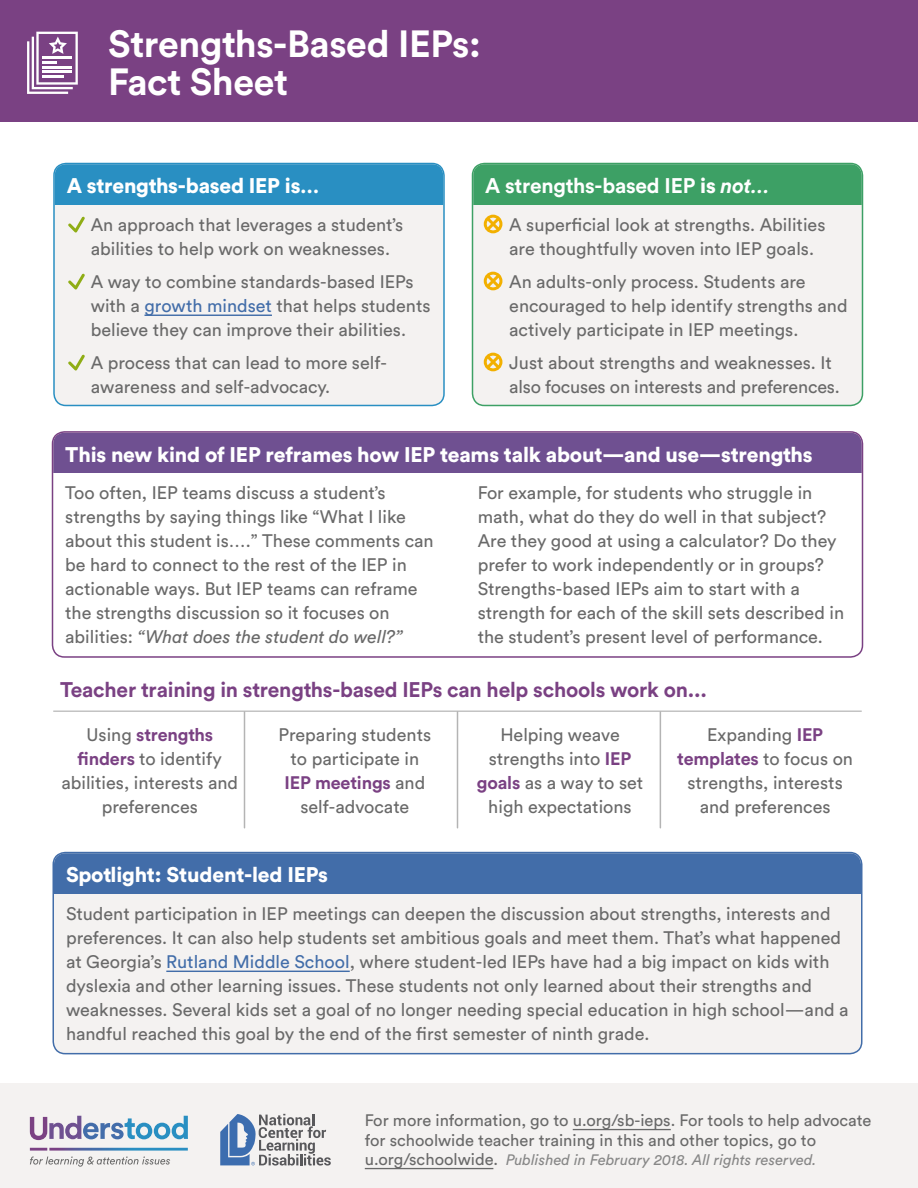
<style>
.page{position:relative;width:918px;height:1188px;background:#fff}
.page>*{position:absolute;margin:0;border:0;box-sizing:border-box;transform-origin:0 0}
.t1{font:700 37.5px/37.5px "Circular Std";letter-spacing:-.01em;color:#fff}
.t2{font:900 21px "Circular Std";letter-spacing:-.01em;color:#fff}
.t3{font:700 21px "Circular Std";letter-spacing:-.01em;color:#7a4183}
.t4{font:700 21px "Circular Std";letter-spacing:-.01em;color:#fff}
.t5{font:18px/24px "Circular Std";color:#696969}
.t6{font:16.5px/19.5px "Circular Std";color:#696969}
.t7{font:italic 15px "Circular Std";color:#878787}
.s1{color:#426da9}
.s2{font-weight:900}
.s3{font-style:italic}
.s4{font-weight:700;color:#7a4183}
.s5{font-style:normal;font-size:16.5px;color:#696969}
</style>
<div class="page">
<div style="left:0;top:0;width:918px;height:122px;background:#7a4183"></div>
<div style="left:0;top:1084px;width:918px;height:104px;background:#f4f2f1"></div>
<hr style="left:573px;top:1129px;width:98px;height:1px;background:#696969">
<hr style="left:365px;top:1168px;width:128px;height:1px;background:#696969">
<svg style="left:220px;top:1114px;width:111px;height:52px"></svg>
<svg style="left:30px;top:1148px;width:158px;height:19px"></svg>
<svg style="left:30px;top:1116px;width:158px;height:24px"></svg>
<div style="left:54px;top:164px;width:390px;height:241px;background:#f4f2f1;border-radius:12px"></div>
<div style="left:55px;top:164px;width:388px;height:41px;background:#298fc2"></div>
<hr style="left:144px;top:315px;width:128px;height:1px;background:#426da9">
<div style="left:53px;top:163px;width:392px;height:243px;border:2px solid #298fc2;border-radius:12px"></div>
<svg style="left:68px;top:217px;width:17px;height:16px"></svg>
<svg style="left:68px;top:274px;width:17px;height:16px"></svg>
<svg style="left:68px;top:355px;width:17px;height:16px"></svg>
<div style="left:472px;top:164px;width:390px;height:241px;background:#f4f2f1;border-radius:12px"></div>
<div style="left:473px;top:164px;width:389px;height:41px;background:#3da065"></div>
<div style="left:472px;top:163px;width:391px;height:243px;border:2px solid #3da065;border-radius:12px"></div>
<svg style="left:484px;top:215px;width:18px;height:18px"></svg>
<svg style="left:484px;top:272px;width:18px;height:18px"></svg>
<svg style="left:484px;top:353px;width:18px;height:18px"></svg>
<div style="left:53px;top:433px;width:809px;height:40px;background:#6f5091"></div>
<div style="left:52px;top:431px;width:811px;height:227px;border:2px solid #7a4183;border-radius:12px"></div>
<hr style="left:53px;top:710px;width:809px;height:2px;background:#c3c3c3">
<div style="left:53px;top:853px;width:809px;height:201px;background:#f4f2f1;border-radius:12px"></div>
<div style="left:54px;top:853px;width:807px;height:41px;background:#426da9"></div>
<hr style="left:166px;top:971px;width:184px;height:1px;background:#426da9">
<div style="left:52px;top:852px;width:810px;height:202px;border:2px solid #426da9;border-radius:12px"></div>
<hr style="left:660px;top:712px;width:1px;height:116px;background:#b4b4b4">
<hr style="left:457px;top:712px;width:1px;height:116px;background:#b4b4b4">
<hr style="left:244px;top:712px;width:1px;height:116px;background:#b4b4b4">
<svg style="left:27px;top:32px;width:51px;height:62px"></svg>
<h1 class="t1" style="left:108px;top:25px;width:374px">Strengths-Based IEPs:<br>Fact Sheet</h1>
<p class="t2" style="left:67px;top:172px;width:254px">A strengths-based IEP is…</p>
<p class="t5" style="left:91px;top:212px;width:314px">An approach that leverages a student’s abilities to help work on weaknesses.</p>
<p class="t5" style="left:91px;top:269px;width:341px">A way to combine standards-based IEPs with a <span class="s1">growth mindset</span> that helps students believe they can improve their abilities.</p>
<p class="t5" style="left:91px;top:350px;width:298px">A process that can lead to more self&shy;awareness and self-advocacy.</p>
<p class="t4" style="left:485px;top:172px;width:286px">A strengths-based IEP <span class="s2">is</span> <span class="s3">not…</span></p>
<p class="t5" style="left:509px;top:212px;width:318px">A superficial look at strengths. Abilities are thoughtfully woven into IEP goals.</p>
<p class="t5" style="left:509px;top:269px;width:340px">An adults-only process. Students are encouraged to help identify strengths and actively participate in IEP meetings.</p>
<p class="t5" style="left:509px;top:350px;width:332px">Just about strengths and weaknesses. It also focuses on interests and preferences.</p>
<p class="t2" style="left:65px;top:440px;width:749px">This new kind of IEP reframes how IEP teams talk about—and use—strengths</p>
<p class="t5" style="left:65px;top:481px;width:370px">Too often, IEP teams discuss a student’s strengths by saying things like “What I like about this student is….” These comments can be hard to connect to the rest of the IEP in actionable ways. But IEP teams can reframe the strengths discussion so it focuses on abilities: <span class="s3">“What does the student do well?”</span></p>
<p class="t5" style="left:478px;top:481px;width:368px">For example, for students who struggle in math, what do they do well in that subject?<br>Are they good at using a calculator? Do they prefer to work independently or in groups?<br>Strengths-based IEPs aim to start with a strength for each of the skill sets described in the student’s present level of performance.</p>
<p class="t3" style="left:60px;top:676px;width:649px">Teacher training in strengths-based IEPs can help schools work on...</p>
<p class="t5" style="left:61px;top:723px;width:178px;text-align:center">Using <span class="s4">strengths finders</span> to identify abilities, interests and preferences</p>
<p class="t5" style="left:279px;top:723px;width:154px;text-align:center">Preparing students to participate in<br><span class="s4">IEP meetings</span> and self-advocate</p>
<p class="t5" style="left:477px;top:723px;width:168px;text-align:center">Helping weave strengths into <span class="s4">IEP goals</span> as a way to set high expectations</p>
<p class="t5" style="left:677px;top:723px;width:177px;text-align:center">Expanding <span class="s4">IEP templates</span> to focus on strengths, interests and preferences</p>
<p class="t2" style="left:66px;top:861px;width:263px">Spotlight: Student-led IEPs</p>
<p class="t5" style="left:66px;top:901px;width:784px">Student participation in IEP meetings can deepen the discussion about strengths, interests and preferences. It can also help students set ambitious goals and meet them. That’s what happened at Georgia’s <span class="s1">Rutland Middle School</span>, where student-led IEPs have had a big impact on kids with dyslexia and other learning issues. These students not only learned about their strengths and weaknesses. Several kids set a goal of no longer needing special education in high school—and a handful reached this goal by the end of the first semester of ninth grade.</p>
<p class="t6" style="left:365px;top:1111px;width:508px">For more information, go to u.org/sb-ieps. For tools to help advocate for schoolwide teacher training in this and other topics, go to</p>
<p class="t7" style="left:365px;top:1151px;width:453px"><span class="s5">u.org/schoolwide.</span> Published in February 2018. All rights reserved.</p>
</div>
